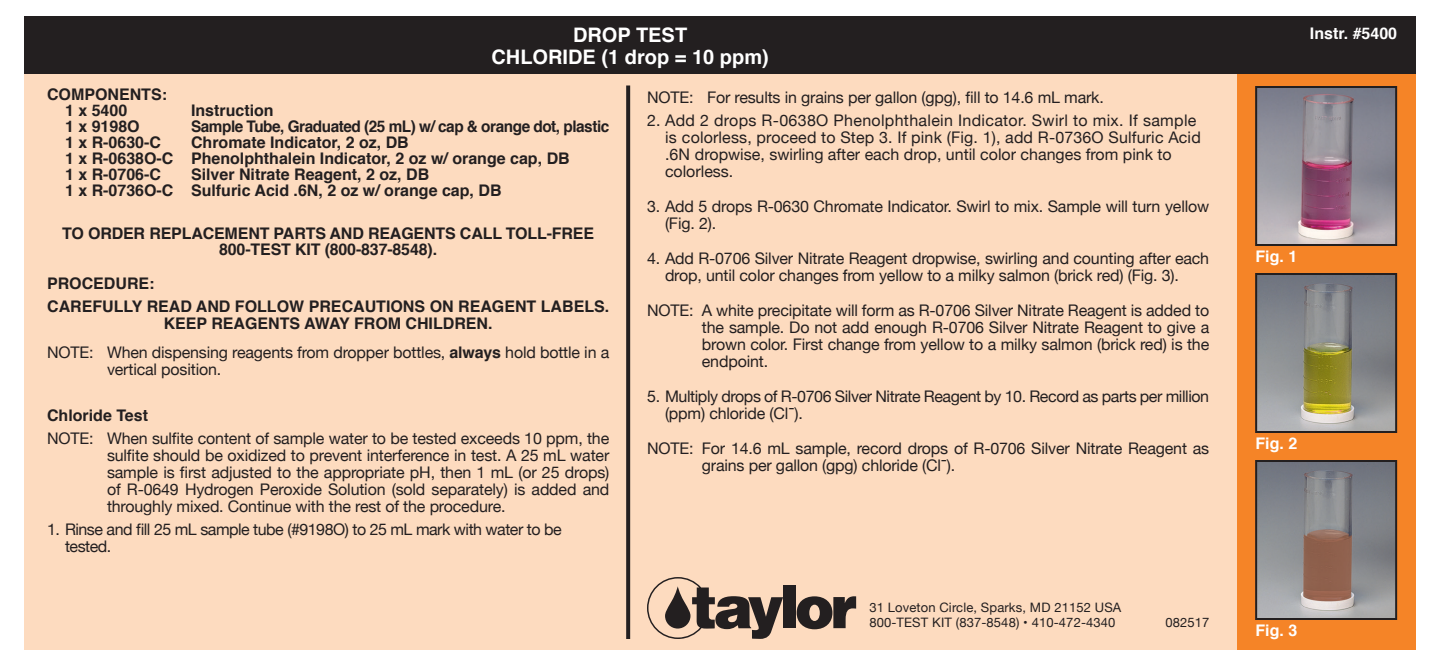
<style>
.page{position:relative;width:1440px;height:666px;background:#fff}
.page>*{position:absolute;margin:0;border:0;box-sizing:border-box;transform-origin:0 0}
.B_-Head_2{font:700 20px "Helvetica";color:#fff}
.A_-Head{font:700 20px "Helvetica";color:#fff}
.H_-Step{font:16px/17px "Helvetica Neue";letter-spacing:-.01em;color:#231f20}
.I_-Note{font:16px/17px "Helvetica Neue";letter-spacing:-.01em;color:#231f20}
.H_-Step-2{font:16px/17px "Helvetica Neue";letter-spacing:.01em;color:#231f20}
.D_-Component{font:700 16px "Helvetica";color:#231f20}
.E_-Reorder{font:700 16px/16px "Helvetica";letter-spacing:-.01em;color:#231f20;text-align:center}
.H_-Step-3{font:16px/17px "Helvetica Neue";letter-spacing:-.03em;color:#231f20}
.D_-Component-2{font:700 16px "Helvetica";letter-spacing:-.03em;color:#231f20;scale:.96 1}
.G_-Read_Label{font:700 16px "Helvetica";color:#231f20}
.G2-Keep_Away{font:700 16px "Helvetica";color:#231f20}
.F2-Step_Hd{font:700 16px "Helvetica";color:#fff}
.F2-Step_Hd-2{font:700 16px "Helvetica";color:#231f20}
.C_-Component_Hd{font:700 16px "Helvetica";color:#231f20}
.K_-Ins__No{font:700 16px "Helvetica";color:#fff}
.F_-Procedure{font:700 16px "Helvetica";color:#231f20}
.L_-Addr__Tel{font:13px "Helvetica Neue";letter-spacing:.01em;color:#231f20}
.s1{font-family:"Helvetica";font-weight:700}
</style>
<div class="page">
<div style="left:1236px;top:74px;width:180px;height:576px;background:#f58427"></div>
<div style="left:24px;top:74px;width:1212px;height:576px;background:#fddbbf"></div>
<div style="left:24px;top:16px;width:1392px;height:58px;background:#231f20"></div>
<svg style="left:647px;top:577px;width:136px;height:62px"></svg>
<div style="left:784px;top:585px;width:12px;height:43px;background:#231f20"></div>
<svg style="left:797px;top:596px;width:59px;height:33px"></svg>
<svg style="left:626px;top:86px;width:4px;height:553px;background:#2c2727"></svg>
<img style="left:1258px;top:89px;width:136px;height:154px">
<div style="left:1255px;top:86px;width:142px;height:160px;border:2px solid #231f20"></div>
<img style="left:1258px;top:276px;width:136px;height:154px">
<div style="left:1255px;top:273px;width:142px;height:160px;border:2px solid #231f20"></div>
<img style="left:1258px;top:463px;width:136px;height:154px">
<div style="left:1255px;top:460px;width:142px;height:160px;border:2px solid #231f20"></div>
<p class="A_-Head" style="left:573px;top:19px;width:116px">DROP TEST</p>
<p class="B_-Head_2" style="left:492px;top:41px;width:279px">CHLORIDE (1 drop = 10 ppm)</p>
<p class="I_-Note" style="left:647px;top:89px;width:458px">NOTE: For results in grains per gallon (gpg), fill to 14.6 mL mark.</p>
<p class="H_-Step-2" style="left:665px;top:112px;width:537px;text-indent:-18px">2. Add 2 drops R-0638O Phenolphthalein Indicator. Swirl to mix. If sample is colorless, proceed to Step 3. If pink (Fig. 1), add R-0736O Sulfuric Acid .6N dropwise, swirling after each drop, until color changes from pink to colorless.</p>
<p class="H_-Step" style="left:665px;top:198px;width:546px;text-indent:-18px">3. Add 5 drops R-0630 Chromate Indicator. Swirl to mix. Sample will turn yellow (Fig. 2).</p>
<p class="H_-Step" style="left:665px;top:250px;width:546px;text-indent:-18px">4. Add R-0706 Silver Nitrate Reagent dropwise, swirling and counting after each drop, until color changes from yellow to a milky salmon (brick red) (Fig. 3).</p>
<p class="H_-Step" style="left:702px;top:302px;width:509px;text-align:justify;text-indent:-55px">NOTE: A white precipitate will form as R-0706 Silver Nitrate Reagent is added to the sample. Do not add enough R-0706 Silver Nitrate Reagent to give a brown color. First change from yellow to a milky salmon (brick red) is the endpoint.</p>
<p class="H_-Step" style="left:665px;top:388px;width:546px;text-indent:-18px">5. Multiply drops of R-0706 Silver Nitrate Reagent by 10. Record as parts per million (ppm) chloride (Cl-).</p>
<p class="H_-Step" style="left:702px;top:440px;width:509px;text-indent:-55px">NOTE: For 14.6 mL sample, record drops of R-0706 Silver Nitrate Reagent as grains per gallon (gpg) chloride (Cl-).</p>
<p class="C_-Component_Hd" style="left:47px;top:81px;width:122px">COMPONENTS:</p>
<p class="D_-Component" style="left:65px;top:97px;width:64px">1 x 5400</p>
<p class="D_-Component" style="left:191px;top:97px;width:84px">Instruction</p>
<p class="D_-Component" style="left:65px;top:113px;width:76px">1 x 9198O</p>
<p class="D_-Component-2" style="left:191px;top:113px;width:437px">Sample Tube, Graduated (25 mL) w/ cap &amp; orange dot, plastic</p>
<p class="D_-Component" style="left:65px;top:129px;width:98px">1 x R-0630-C</p>
<p class="D_-Component" style="left:191px;top:129px;width:219px">Chromate Indicator, 2 oz, DB</p>
<p class="D_-Component" style="left:65px;top:145px;width:506px">1 x R-0638O-C Phenolphthalein Indicator, 2 oz w/ orange cap, DB</p>
<p class="D_-Component" style="left:65px;top:161px;width:98px">1 x R-0706-C</p>
<p class="D_-Component" style="left:191px;top:161px;width:240px">Silver Nitrate Reagent, 2 oz, DB</p>
<p class="D_-Component" style="left:65px;top:177px;width:438px">1 x R-0736O-C Sulfuric Acid .6N, 2 oz w/ orange cap, DB</p>
<p class="E_-Reorder" style="left:62px;top:225px;width:534px">TO ORDER REPLACEMENT PARTS AND REAGENTS CALL TOLL-FREE<br>800-TEST KIT (800-837-8548).</p>
<p class="F_-Procedure" style="left:47px;top:270px;width:109px">PROCEDURE:</p>
<p class="G_-Read_Label" style="left:47px;top:293px;width:564px">CAREFULLY READ AND FOLLOW PRECAUTIONS ON REAGENT LABELS.</p>
<p class="G2-Keep_Away" style="left:164px;top:310px;width:330px">KEEP REAGENTS AWAY FROM CHILDREN.</p>
<p class="I_-Note" style="left:107px;top:344px;width:504px;text-indent:-60px">NOTE: When dispensing reagents from dropper bottles, <span class="s1">always</span> hold bottle in a vertical position.</p>
<p class="F2-Step_Hd-2" style="left:47px;top:402px;width:103px">Chloride Test</p>
<p class="I_-Note" style="left:107px;top:430px;width:504px;text-align:justify;text-indent:-60px">NOTE: When sulfite content of sample water to be tested exceeds 10 ppm, the sulfite should be oxidized to prevent interference in test. A 25 mL water sample is first adjusted to the appropriate pH, then 1 mL (or 25 drops) of R-0649 Hydrogen Peroxide Solution (sold separately) is added and throughly mixed. Continue with the rest of the procedure.</p>
<p class="H_-Step-3" style="left:65px;top:521px;width:498px;text-indent:-18px">1. Rinse and fill 25 mL sample tube (#9198O) to 25 mL mark with water to be tested.</p>
<p class="L_-Addr__Tel" style="left:869px;top:598px;width:254px">31 Loveton Circle, Sparks, MD 21152 USA</p>
<p class="L_-Addr__Tel" style="left:869px;top:613px;width:248px">800-TEST KIT (837-8548) • 410-472-4340</p>
<p class="L_-Addr__Tel" style="left:1165px;top:613px;width:46px">082517</p>
<p class="K_-Ins__No" style="left:1310px;top:20px;width:89px">Instr. #5400</p>
<p class="F2-Step_Hd" style="left:1255px;top:243px;width:43px">Fig. 1</p>
<p class="F2-Step_Hd" style="left:1255px;top:430px;width:43px">Fig. 2</p>
<p class="F2-Step_Hd" style="left:1255px;top:617px;width:43px">Fig. 3</p>
</div>
